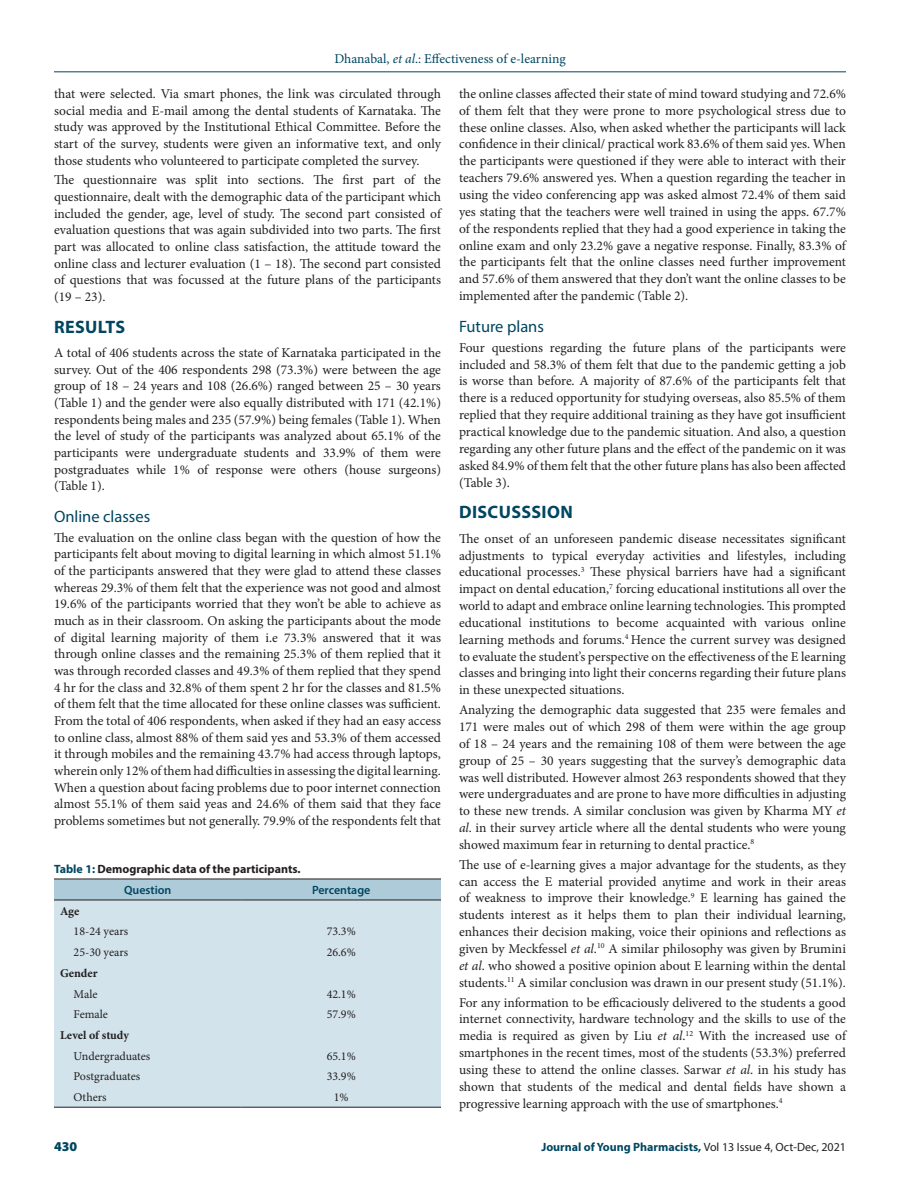
<style>
.page{position:relative;width:918px;height:1188px;background:#fff}
.page>*{position:absolute;margin:0;border:0;box-sizing:border-box;transform-origin:0 0}
._1_HD{font:700 18px "Myriad Pro";letter-spacing:.02em;color:#004661}
._2_HD{font:16.5px "Myriad Pro";color:#004661}
.TXT{font:13.5px/16.8px "Minion Pro";letter-spacing:-.005em;color:#231f20;text-align:justify}
.t1{font:13.5px "Minion Pro";color:#004661}
.LRH{font:900 13.5px "Myriad Pro";color:#004661}
.TB{font:12px "Minion Pro";color:#231f20}
.LRH-2{font:700 12px "Myriad Pro";color:#004661}
.TT{font:700 12px "Myriad Pro";color:#231f20}
.TB-2{font:700 12px "Minion Pro";color:#231f20}
.TCH{font:600 12px "Myriad Pro";color:#004661}
.s1{font-style:italic}
.s2{color:#004661}
.s3{font-weight:400;color:#231f20}
</style>
<div class="page">
<hr style="left:54px;top:72px;width:792px;height:1px;background:#004661">
<div style="left:54px;top:880px;width:387px;height:20px;background:#adcbd9"></div>
<div style="left:54px;top:901px;width:387px;height:206px;background:#d2e3eb"></div>
<hr style="left:54px;top:879px;width:188px;height:1px;background:#231f20">
<hr style="left:242px;top:879px;width:199px;height:1px;background:#231f20">
<hr style="left:54px;top:900px;width:188px;height:1px;background:#231f20">
<hr style="left:242px;top:900px;width:199px;height:1px;background:#231f20">
<hr style="left:54px;top:1107px;width:188px;height:1px;background:#231f20">
<hr style="left:242px;top:1107px;width:199px;height:1px;background:#231f20">
<p class="t1" style="left:334px;top:50px;width:233px">Dhanabal, <span class="s1">et al</span>.: Effectiveness of e-learning</p>
<p class="TXT" style="left:54px;top:85px;width:389px">that were selected. Via smart phones, the link was circulated through social media and E-mail among the dental students of Karnataka. The study was approved by the Institutional Ethical Committee. Before the start of the survey, students were given an informative text, and only those students who volunteered to participate completed the survey.</p>
<p class="TXT" style="left:54px;top:172px;width:389px">The questionnaire was split into sections. The first part of the questionnaire, dealt with the demographic data of the participant which included the gender, age, level of study. The second part consisted of evaluation questions that was again subdivided into two parts. The first part was allocated to online class satisfaction, the attitude toward the online class and lecturer evaluation (1 – 18). The second part consisted of questions that was focussed at the future plans of the participants (19 – 23).</p>
<p class="_1_HD" style="left:54px;top:315px;width:73px">RESULTS</p>
<p class="TXT" style="left:54px;top:344px;width:389px">A total of 406 students across the state of Karnataka participated in the survey. Out of the 406 respondents 298 (73.3%) were between the age group of 18 – 24 years and 108 (26.6%) ranged between 25 – 30 years (Table 1) and the gender were also equally distributed with 171 (42.1%) respondents being males and 235 (57.9%) being females (Table 1). When the level of study of the participants was analyzed about 65.1% of the participants were undergraduate students and 33.9% of them were postgraduates while 1% of response were others (house surgeons) (Table 1).</p>
<p class="_2_HD" style="left:54px;top:506px;width:98px">Online classes</p>
<p class="TXT" style="left:54px;top:529px;width:389px">The evaluation on the online class began with the question of how the participants felt about moving to digital learning in which almost 51.1% of the participants answered that they were glad to attend these classes whereas 29.3% of them felt that the experience was not good and almost 19.6% of the participants worried that they won’t be able to achieve as much as in their classroom. On asking the participants about the mode of digital learning majority of them i.e 73.3% answered that it was through online classes and the remaining 25.3% of them replied that it was through recorded classes and 49.3% of them replied that they spend 4 hr for the class and 32.8% of them spent 2 hr for the classes and 81.5% of them felt that the time allocated for these online classes was sufficient.<br>From the total of 406 respondents, when asked if they had an easy access to online class, almost 88% of them said yes and 53.3% of them accessed it through mobiles and the remaining 43.7% had access through laptops, wherein only 12% of them had difficulties in assessing the digital learning.<br>When a question about facing problems due to poor internet connection almost 55.1% of them said yeas and 24.6% of them said that they face problems sometimes but not generally. 79.9% of the respondents felt that</p>
<p class="TT" style="left:54px;top:861px;width:248px"><span class="s2">Table 1:</span> Demographic data of the participants.</p>
<p class="TCH" style="left:124px;top:882px;width:49px">Question</p>
<p class="TCH" style="left:312px;top:882px;width:60px">Percentage</p>
<p class="TB-2" style="left:60px;top:902px;width:21px">Age</p>
<p class="TB" style="left:74px;top:924px;width:56px">18-24 years</p>
<p class="TB" style="left:327px;top:924px;width:31px">73.3%</p>
<p class="TB" style="left:74px;top:944px;width:56px">25-30 years</p>
<p class="TB" style="left:327px;top:944px;width:31px">26.6%</p>
<p class="TB-2" style="left:60px;top:965px;width:39px">Gender</p>
<p class="TB" style="left:74px;top:986px;width:25px">Male</p>
<p class="TB" style="left:327px;top:986px;width:31px">42.1%</p>
<p class="TB" style="left:74px;top:1006px;width:36px">Female</p>
<p class="TB" style="left:327px;top:1006px;width:31px">57.9%</p>
<p class="TB-2" style="left:60px;top:1027px;width:71px">Level of study</p>
<p class="TB" style="left:74px;top:1048px;width:78px">Undergraduates</p>
<p class="TB" style="left:327px;top:1048px;width:31px">65.1%</p>
<p class="TB" style="left:74px;top:1069px;width:68px">Postgraduates</p>
<p class="TB" style="left:327px;top:1069px;width:31px">33.9%</p>
<p class="TB" style="left:74px;top:1089px;width:34px">Others</p>
<p class="TB" style="left:334px;top:1089px;width:16px">1%</p>
<p class="TXT" style="left:459px;top:85px;width:389px">the online classes affected their state of mind toward studying and 72.6% of them felt that they were prone to more psychological stress due to these online classes. Also, when asked whether the participants will lack confidence in their clinical/ practical work 83.6% of them said yes. When the participants were questioned if they were able to interact with their teachers 79.6% answered yes. When a question regarding the teacher in using the video conferencing app was asked almost 72.4% of them said yes stating that the teachers were well trained in using the apps. 67.7% of the respondents replied that they had a good experience in taking the online exam and only 23.2% gave a negative response. Finally, 83.3% of the participants felt that the online classes need further improvement and 57.6% of them answered that they don’t want the online classes to be implemented after the pandemic (Table 2).</p>
<p class="_2_HD" style="left:459px;top:316px;width:87px">Future plans</p>
<p class="TXT" style="left:459px;top:339px;width:389px">Four questions regarding the future plans of the participants were included and 58.3% of them felt that due to the pandemic getting a job is worse than before. A majority of 87.6% of the participants felt that there is a reduced opportunity for studying overseas, also 85.5% of them replied that they require additional training as they have got insufficient practical knowledge due to the pandemic situation. And also, a question regarding any other future plans and the effect of the pandemic on it was asked 84.9% of them felt that the other future plans has also been affected (Table 3).</p>
<p class="_1_HD" style="left:459px;top:501px;width:115px">DISCUSSSION</p>
<p class="TXT" style="left:459px;top:530px;width:389px">The onset of an unforeseen pandemic disease necessitates significant adjustments to typical everyday activities and lifestyles, including educational processes.<sup>3</sup> These physical barriers have had a significant impact on dental education,<sup>7</sup> forcing educational institutions all over the world to adapt and embrace online learning technologies. This prompted educational institutions to become acquainted with various online learning methods and forums.<sup>4</sup> Hence the current survey was designed to evaluate the student’s perspective on the effectiveness of the E learning classes and bringing into light their concerns regarding their future plans in these unexpected situations.</p>
<p class="TXT" style="left:459px;top:702px;width:389px">Analyzing the demographic data suggested that 235 were females and 171 were males out of which 298 of them were within the age group of 18 – 24 years and the remaining 108 of them were between the age group of 25 – 30 years suggesting that the survey’s demographic data was well distributed. However almost 263 respondents showed that they were undergraduates and are prone to have more difficulties in adjusting to these new trends. A similar conclusion was given by Kharma MY <span class="s1">et al</span>. in their survey article where all the dental students who were young showed maximum fear in returning to dental practice.<sup>8</sup></p>
<p class="TXT" style="left:459px;top:856px;width:389px">The use of e-learning gives a major advantage for the students, as they can access the E material provided anytime and work in their areas of weakness to improve their knowledge.<sup>9</sup> E learning has gained the students interest as it helps them to plan their individual learning, enhances their decision making, voice their opinions and reflections as given by Meckfessel <span class="s1">et al</span>.<sup>10</sup> A similar philosophy was given by Brumini <span class="s1">et al</span>. who showed a positive opinion about E learning within the dental students.<sup>11</sup> A similar conclusion was drawn in our present study (51.1%).</p>
<p class="TXT" style="left:459px;top:994px;width:389px">For any information to be efficaciously delivered to the students a good internet connectivity, hardware technology and the skills to use of the media is required as given by Liu <span class="s1">et al</span>.<sup>12</sup> With the increased use of smartphones in the recent times, most of the students (53.3%) preferred using these to attend the online classes. Sarwar <span class="s1">et al</span>. in his study has shown that students of the medical and dental fields have shown a progressive learning approach with the use of smartphones.<sup>4</sup></p>
<p class="LRH" style="left:54px;top:1137px;width:25px">430</p>
<p class="LRH-2" style="left:541px;top:1139px;width:306px">Journal of Young Pharmacists, <span class="s3">Vol 13 Issue 4, Oct-Dec, 2021</span></p>
</div>
